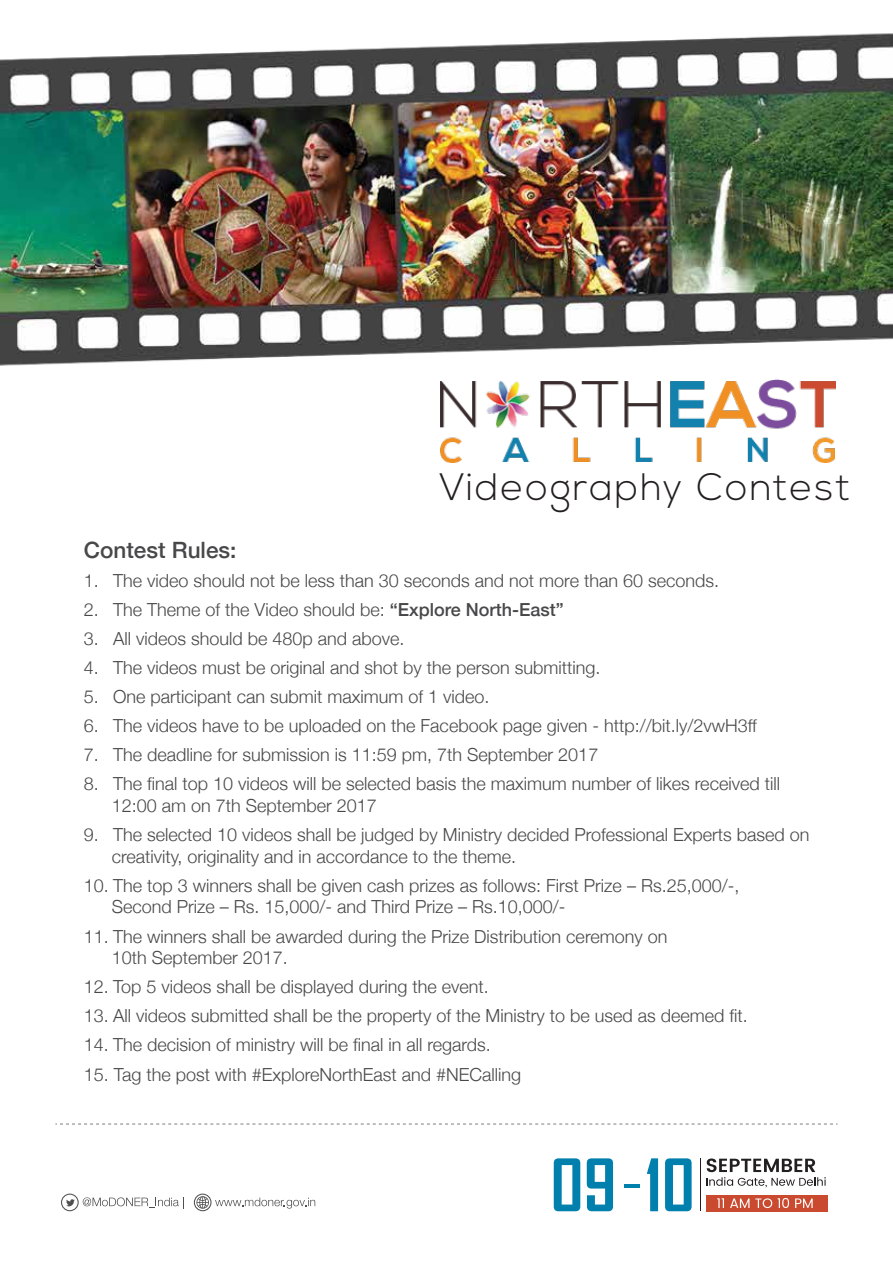
<style>
.page{position:relative;width:893px;height:1263px;background:#fff}
.page>*{position:absolute;margin:0;border:0;box-sizing:border-box;transform-origin:0 0}
.t1{font:300 38.25px "Nexa";letter-spacing:.05em;color:#231f20}
.t2{font:500 22.5px "Helvetica Neue";color:#48484a}
.t3{font:300 18px/21.6px "Helvetica Neue";color:#48484a}
.s1{font-weight:500}
</style>
<div class="page">
<img style="left:0;top:33px;width:893px;height:1179px">
<img style="left:439px;top:360px;width:396px;height:102px">
<div style="left:706px;top:1195px;width:122px;height:16px;background:#ca4a2f"></div>
<hr style="left:700px;top:1158px;width:1px;height:53px;background:#231f20">
<svg style="left:554px;top:1158px;width:26px;height:53px"></svg>
<svg style="left:587px;top:1158px;width:26px;height:53px"></svg>
<svg style="left:647px;top:1158px;width:11px;height:53px"></svg>
<svg style="left:665px;top:1158px;width:27px;height:53px"></svg>
<svg style="left:706px;top:1158px;width:120px;height:29px"></svg>
<hr style="left:625px;top:1184px;width:15px;height:3px;background:#017fad">
<svg style="left:717px;top:1198px;width:7px;height:10px"></svg>
<svg style="left:730px;top:1198px;width:19px;height:10px"></svg>
<svg style="left:755px;top:1198px;width:17px;height:10px"></svg>
<svg style="left:778px;top:1198px;width:11px;height:10px"></svg>
<svg style="left:795px;top:1198px;width:18px;height:10px"></svg>
<svg style="left:55px;top:1123px;width:782px;height:2px"></svg>
<svg style="left:61px;top:1193px;width:123px;height:18px"></svg>
<svg style="left:194px;top:1193px;width:121px;height:18px"></svg>
<h1 class="t1" style="left:439px;top:465px;width:413px">Videography Contest</h1>
<p class="t2" style="left:84px;top:531px;width:154px">Contest Rules:</p>
<p class="t3" style="left:84px;top:568px;width:637px">1. The video should not be less than 30 seconds and not more than 60 seconds.</p>
<p class="t3" style="left:84px;top:597px;width:481px">2. The Theme of the Video should be: <span class="s1">“Explore North-East”</span></p>
<p class="t3" style="left:84px;top:626px;width:322px">3. All videos should be 480p and above.</p>
<p class="t3" style="left:84px;top:655px;width:518px">4. The videos must be original and shot by the person submitting.</p>
<p class="t3" style="left:84px;top:684px;width:407px">5. One participant can submit maximum of 1 video.</p>
<p class="t3" style="left:84px;top:714px;width:674px">6. The videos have to be uploaded on the Facebook page given - http://bit.ly/2vwH3ff</p>
<p class="t3" style="left:84px;top:743px;width:516px">7. The deadline for submission is 11:59 pm, 7th September 2017</p>
<p class="t3" style="left:112px;top:772px;width:670px;text-indent:-28px">8. The final top 10 videos will be selected basis the maximum number of likes received till<br>12:00 am on 7th September 2017</p>
<p class="t3" style="left:112px;top:822px;width:699px;text-indent:-28px">9. The selected 10 videos shall be judged by Ministry decided Professional Experts based on creativity, originality and in accordance to the theme.</p>
<p class="t3" style="left:112px;top:873px;width:629px;text-indent:-28px">10. The top 3 winners shall be given cash prizes as follows: First Prize – Rs.25,000/-,<br>Second Prize – Rs. 15,000/- and Third Prize – Rs.10,000/-</p>
<p class="t3" style="left:112px;top:924px;width:557px;text-indent:-28px">11. The winners shall be awarded during the Prize Distribution ceremony on<br>10th September 2017.</p>
<p class="t3" style="left:84px;top:975px;width:406px">12. Top 5 videos shall be displayed during the event.</p>
<p class="t3" style="left:84px;top:1004px;width:665px">13. All videos submitted shall be the property of the Ministry to be used as deemed fit.</p>
<p class="t3" style="left:84px;top:1033px;width:408px">14. The decision of ministry will be final in all regards.</p>
<p class="t3" style="left:84px;top:1062px;width:439px">15. Tag the post with #ExploreNorthEast and #NECalling</p>
</div>
